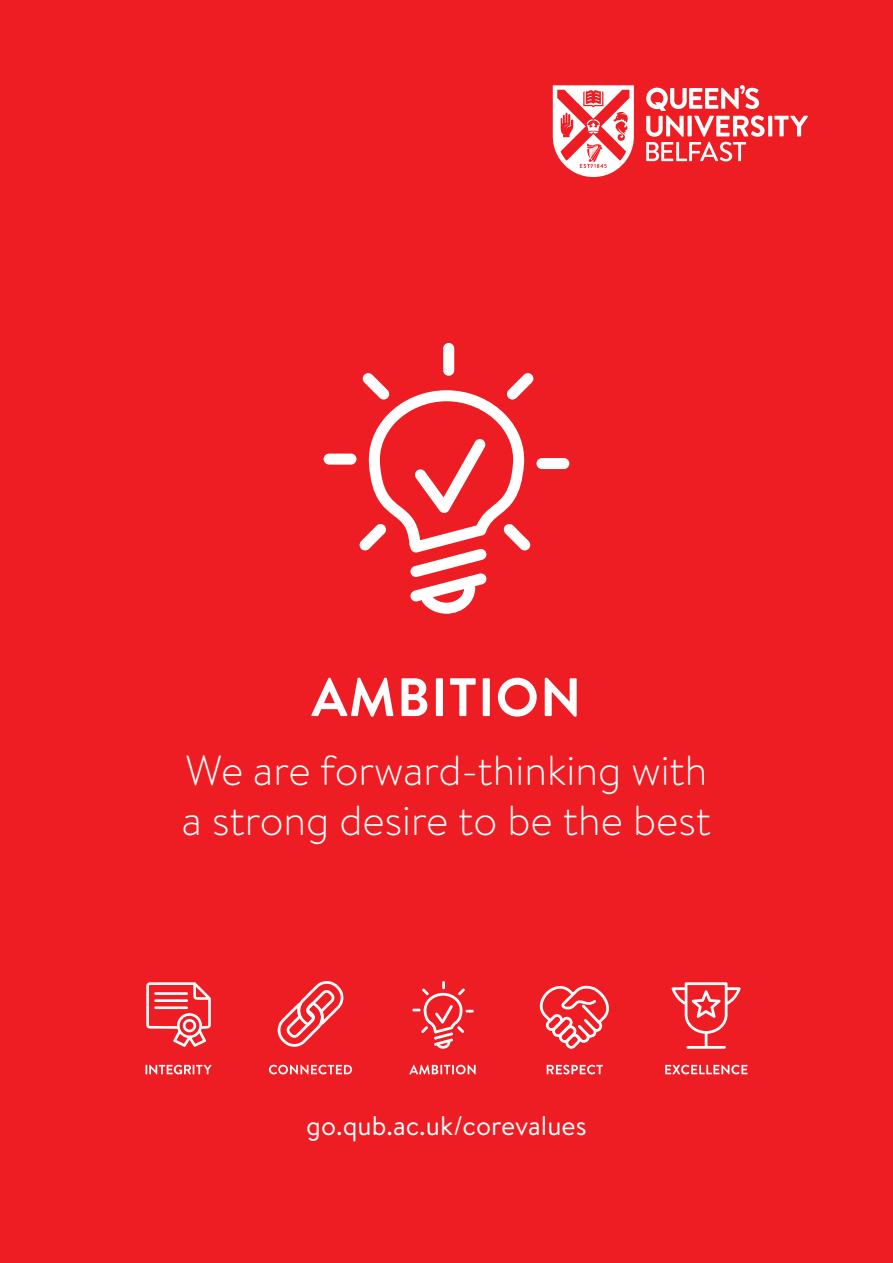
<style>
.page{position:relative;width:893px;height:1263px;background:#ee1d23}
.page>*{position:absolute;margin:0;border:0;box-sizing:border-box;transform-origin:0 0}
.t1{font:700 54px "Brandon Text";letter-spacing:.02em;color:#fff}
.t2{font:300 42px/50.4px "Brandon Text";color:#fff}
.t3{font:27px "Brandon Text";color:#fff}
</style>
<div class="page">
<svg style="left:768px;top:116px;width:4px;height:20px"></svg>
<svg style="left:774px;top:116px;width:34px;height:20px"></svg>
<svg style="left:646px;top:85px;width:119px;height:76px"></svg>
<svg style="left:553px;top:85px;width:81px;height:92px"></svg>
<div style="left:536px;top:458px;width:33px;height:11px;background:#fff;border-radius:6px"></div>
<div style="left:324px;top:454px;width:32px;height:11px;background:#fff;border-radius:6px"></div>
<svg style="left:359px;top:373px;width:175px;height:241px"></svg>
<div style="left:443px;top:343px;width:11px;height:33px;background:#fff;border-radius:6px"></div>
<svg style="left:665px;top:1065px;width:82px;height:9px"></svg>
<svg style="left:671px;top:982px;width:70px;height:67px"></svg>
<svg style="left:547px;top:1065px;width:56px;height:9px"></svg>
<svg style="left:539px;top:985px;width:70px;height:64px"></svg>
<svg style="left:409px;top:1065px;width:67px;height:9px"></svg>
<svg style="left:412px;top:981px;width:62px;height:68px"></svg>
<svg style="left:269px;top:1065px;width:83px;height:9px"></svg>
<svg style="left:278px;top:981px;width:66px;height:66px"></svg>
<svg style="left:146px;top:982px;width:65px;height:65px"></svg>
<svg style="left:145px;top:1065px;width:67px;height:9px"></svg>
<p class="t1" style="left:311px;top:660px;width:271px">AMBITION</p>
<p class="t2" style="left:182px;top:744px;width:531px">We are forward-thinking with a strong desire to be the best</p>
<p class="t3" style="left:306px;top:1107px;width:282px">go.qub.ac.uk/corevalues</p>
</div>
